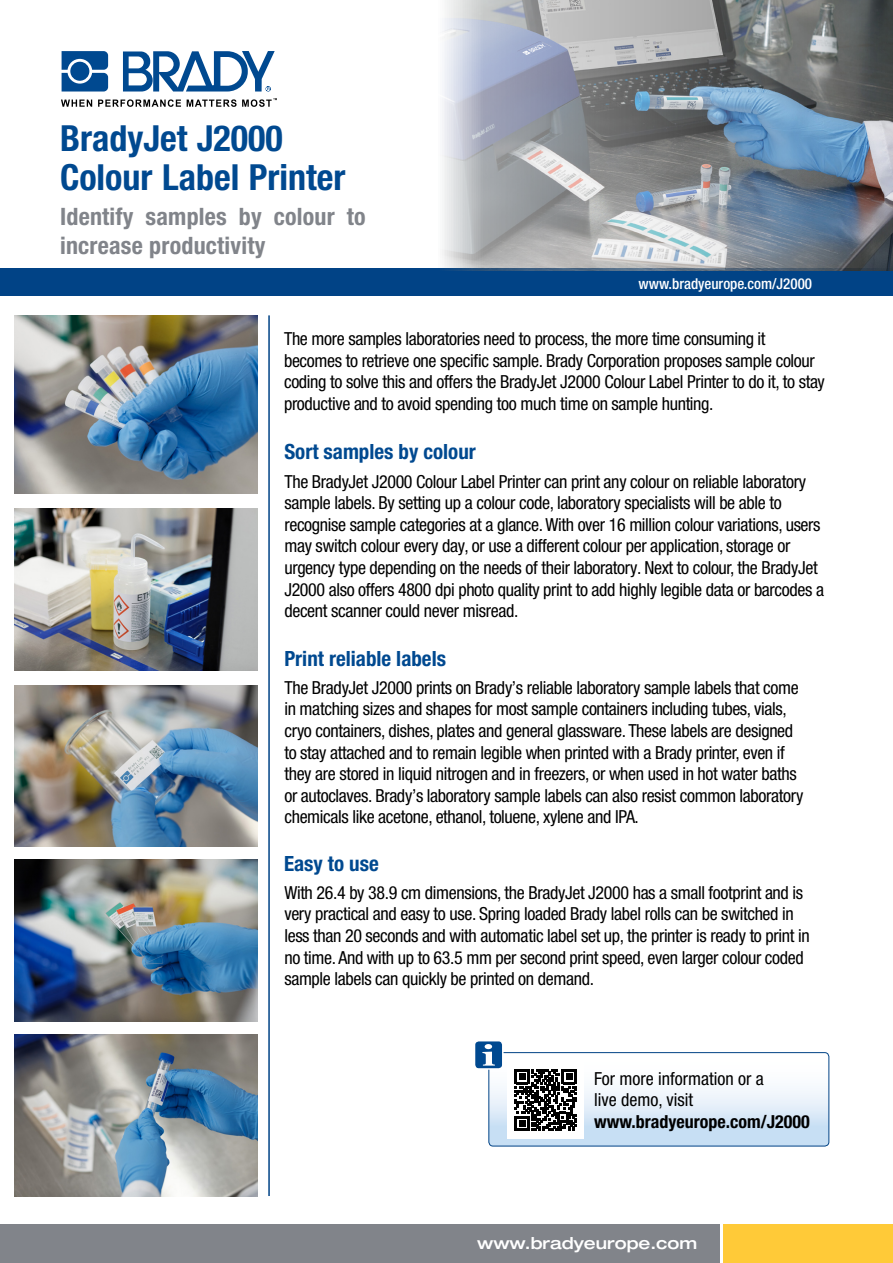
<style>
.page{position:relative;width:893px;height:1263px;background:#fff}
.page>*{position:absolute;margin:0;border:0;box-sizing:border-box;transform-origin:0 0}
.t1{font:700 condensed 36px/39px "Helvetica Neue LT Pro";color:#004990}
.t2{font:700 condensed 24px/28.8px "Helvetica Neue LT Pro";letter-spacing:.01em;color:#81848a}
.t3{font:700 condensed 21px "Helvetica Neue LT Pro";color:#004990}
.t4{font:condensed 18px/21.6px "Helvetica Neue LT Pro";letter-spacing:-.02em;color:#000}
.t5{font:condensed 18px/21.6px "Helvetica Neue LT Pro";color:#000}
.t6{font:700 condensed 18px "Helvetica Neue LT Pro";color:#000}
.t7{font:500 expanded 16.5px "Helvetica Neue LT Pro";color:#fff}
.t8{font:500 condensed 15px "Helvetica Neue LT Pro";color:#fff}
</style>
<div class="page">
<div style="left:0;top:1225px;width:719px;height:38px;background:#81848a"></div>
<div style="left:723px;top:1225px;width:170px;height:38px;background:#ffca38"></div>
<hr style="left:268px;top:315px;width:2px;height:881px;background:#014386">
<div style="left:0;top:268px;width:893px;height:27px;background:#014386"></div>
<svg style="left:62px;top:51px;width:46px;height:41px;background:#2966a1"></svg>
<svg style="left:123px;top:51px;width:152px;height:41px"></svg>
<svg style="left:61px;top:100px;width:31px;height:7px"></svg>
<svg style="left:98px;top:99px;width:83px;height:8px"></svg>
<svg style="left:187px;top:98px;width:90px;height:9px"></svg>
<div style="left:474px;top:1041px;width:29px;height:28px;background:#004990;border-radius:4px"></div>
<div style="left:474px;top:1040px;width:29px;height:30px;border:2px solid #fff;border-radius:4px"></div>
<img style="left:15px;top:509px;width:242px;height:161px">
<img style="left:15px;top:685px;width:242px;height:162px">
<img style="left:15px;top:860px;width:242px;height:161px">
<img style="left:15px;top:1034px;width:242px;height:162px">
<img style="left:15px;top:315px;width:242px;height:178px">
<svg style="left:482px;top:1044px;width:347px;height:102px"></svg>
<img style="left:442px;top:0;width:451px;height:270px">
<h1 class="t1" style="left:60px;top:119px;width:287px">BradyJet J2000<br>Colour Label Printer</h1>
<h2 class="t2" style="left:60px;top:202px;width:307px">Identify samples by colour to increase productivity</h2>
<p class="t8" style="left:639px;top:275px;width:175px">www.bradyeurope.com/J2000</p>
<p class="t4" style="left:284px;top:328px;width:542px">The more samples laboratories need to process, the more time consuming it becomes to retrieve one specific sample. Brady Corporation proposes sample colour coding to solve this and offers the BradyJet J2000 Colour Label Printer to do it, to stay productive and to avoid spending too much time on sample hunting.</p>
<p class="t3" style="left:284px;top:438px;width:193px">Sort samples by colour</p>
<p class="t4" style="left:284px;top:470px;width:541px">The BradyJet J2000 Colour Label Printer can print any colour on reliable laboratory sample labels. By setting up a colour code, laboratory specialists will be able to recognise sample categories at a glance. With over 16 million colour variations, users may switch colour every day, or use a different colour per application, storage or urgency type depending on the needs of their laboratory. Next to colour, the BradyJet J2000 also offers 4800 dpi photo quality print to add highly legible data or barcodes a decent scanner could never misread.</p>
<p class="t3" style="left:284px;top:646px;width:163px">Print reliable labels</p>
<p class="t4" style="left:284px;top:676px;width:521px">The BradyJet J2000 prints on Brady’s reliable laboratory sample labels that come in matching sizes and shapes for most sample containers including tubes, vials, cryo containers, dishes, plates and general glassware. These labels are designed to stay attached and to remain legible when printed with a Brady printer, even if they are stored in liquid nitrogen and in freezers, or when used in hot water baths or autoclaves. Brady’s laboratory sample labels can also resist common laboratory chemicals like acetone, ethanol, toluene, xylene and IPA.</p>
<p class="t3" style="left:284px;top:851px;width:96px">Easy to use</p>
<p class="t4" style="left:284px;top:881px;width:527px">With 26.4 by 38.9 cm dimensions, the BradyJet J2000 has a small footprint and is very practical and easy to use. Spring loaded Brady label rolls can be switched in less than 20 seconds and with automatic label set up, the printer is ready to print in no time. And with up to 63.5 mm per second print speed, even larger colour coded sample labels can quickly be printed on demand.</p>
<p class="t5" style="left:594px;top:1067px;width:171px">For more information or a live demo, visit</p>
<p class="t6" style="left:594px;top:1110px;width:217px">www.bradyeurope.com/J2000</p>
<p class="t7" style="left:477px;top:1232px;width:222px">www.bradyeurope.com</p>
</div>
